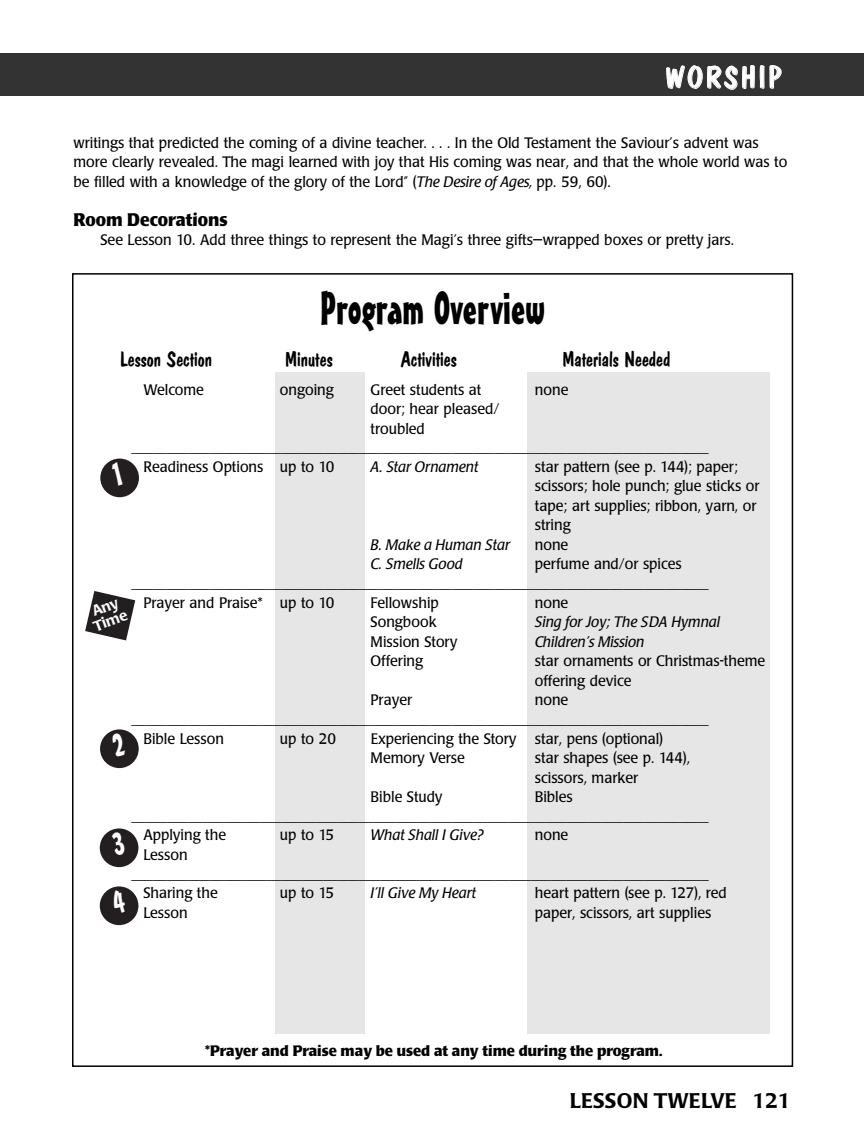
<style>
.page{position:relative;width:864px;height:1148px;background:#fff}
.page>*{position:absolute;margin:0;border:0;box-sizing:border-box;transform-origin:0 0}
.t1{font:45px "Mister Earl BT";color:#000}
.t2{font:30px "Dom Casual D";letter-spacing:.095em;color:#fff}
.t3{font:21px "Dom Casual D";color:#000}
.t4{font:500 21px "Poppl Laudatio";color:#000}
.t5{font:700 18px "Poppl Laudatio";color:#000;scale:.95 1}
.t6{font:15px/19.5px "Poppl Laudatio";color:#000;scale:.95 1}
.t7{font:italic 15px "Poppl Laudatio";color:#000}
.t8{font:700 15px "Poppl Laudatio";color:#000}
.t9{font:500 14.7px/14.5px "Poppl Laudatio";color:#fff}
.s1{font-style:italic}
</style>
<div class="page">
<div style="left:275px;top:372px;width:90px;height:661px;background:#e6e6e6"></div>
<div style="left:527px;top:372px;width:243px;height:661px;background:#e6e6e6"></div>
<div style="left:100px;top:458px;width:39px;height:39px;background:#231f20;border-radius:50%"></div>
<svg style="left:85px;top:591px;width:50px;height:49px"></svg>
<div style="left:100px;top:729px;width:39px;height:39px;background:#231f20;border-radius:50%"></div>
<div style="left:100px;top:828px;width:38px;height:39px;background:#231f20;border-radius:50%"></div>
<div style="left:100px;top:886px;width:38px;height:39px;background:#231f20;border-radius:50%"></div>
<div style="left:0;top:53px;width:864px;height:43px;background:#333"></div>
<svg style="left:666px;top:65px;width:116px;height:25px"></svg>
<h2 class="t2" style="left:665px;top:60px;width:118px">WORSHIP</h2>
<p class="t6" style="left:73px;top:134px;width:753px">writings that predicted the coming of a divine teacher. . . . In the Old Testament the Saviour’s advent was more clearly revealed. The magi learned with joy that His coming was near, and that the whole world was to be filled with a knowledge of the glory of the Lord” (<span class="s1">The Desire of Ages,</span> pp. 59, 60).</p>
<p class="t5" style="left:74px;top:213px;width:164px">Room Decorations</p>
<p class="t6" style="left:100px;top:232px;width:668px">See Lesson 10. Add three things to represent the Magi’s three gifts—wrapped boxes or pretty jars.</p>
<h1 class="t1" style="left:320px;top:292px;width:226px">Program Overview</h1>
<h3 class="t3" style="left:120px;top:347px;width:94px">Lesson Section</h3>
<h3 class="t3" style="left:285px;top:347px;width:49px">Minutes</h3>
<h3 class="t3" style="left:401px;top:347px;width:58px">Activities</h3>
<h3 class="t3" style="left:562px;top:347px;width:110px">Materials Needed</h3>
<p class="t6" style="left:143px;top:381px;width:65px">Welcome</p>
<p class="t6" style="left:280px;top:381px;width:58px">ongoing</p>
<p class="t6" style="left:371px;top:381px;width:118px">Greet students at</p>
<p class="t6" style="left:535px;top:381px;width:37px">none</p>
<p class="t6" style="left:371px;top:400px;width:137px">door; hear pleased/</p>
<p class="t6" style="left:371px;top:420px;width:59px">troubled</p>
<p class="t6" style="left:131px;top:439px;width:609px">_________________________________________________________________________________</p>
<p class="t6" style="left:143px;top:458px;width:203px">Readiness Options up to 10</p>
<p class="t7" style="left:371px;top:461px;width:109px">A. Star Ornament</p>
<p class="t6" style="left:535px;top:458px;width:238px">star pattern (see p. 144); paper; scissors; hole punch; glue sticks or tape; art supplies; ribbon, yarn, or string</p>
<p class="t7" style="left:371px;top:539px;width:141px">B. Make a Human Star</p>
<p class="t6" style="left:535px;top:536px;width:37px">none</p>
<p class="t7" style="left:371px;top:558px;width:94px">C. Smells Good</p>
<p class="t6" style="left:535px;top:556px;width:156px">perfume and/or spices</p>
<p class="t6" style="left:131px;top:574px;width:609px">_________________________________________________________________________________</p>
<p class="t6" style="left:143px;top:594px;width:203px">Prayer and Praise* up to 10</p>
<p class="t6" style="left:371px;top:594px;width:73px">Fellowship</p>
<p class="t6" style="left:535px;top:594px;width:37px">none</p>
<p class="t6" style="left:371px;top:613px;width:71px">Songbook</p>
<p class="t7" style="left:535px;top:616px;width:187px">Sing for Joy; The SDA Hymnal</p>
<p class="t6" style="left:371px;top:633px;width:93px">Mission Story</p>
<p class="t7" style="left:535px;top:636px;width:111px">Children’s Mission</p>
<p class="t6" style="left:371px;top:652px;width:57px">Offering</p>
<p class="t6" style="left:535px;top:652px;width:244px">star ornaments or Christmas-theme offering device</p>
<p class="t6" style="left:371px;top:691px;width:45px">Prayer</p>
<p class="t6" style="left:535px;top:691px;width:37px">none</p>
<p class="t6" style="left:131px;top:710px;width:609px">_________________________________________________________________________________</p>
<p class="t6" style="left:143px;top:730px;width:86px">Bible Lesson</p>
<p class="t6" style="left:280px;top:730px;width:60px">up to 20</p>
<p class="t6" style="left:371px;top:730px;width:309px">Experiencing the Story star, pens (optional)<br>Memory Verse</p>
<p class="t9" style="left:87px;top:607px;width:37px;rotate:-21deg">Any<br>Time</p>
<p class="t6" style="left:535px;top:749px;width:165px">star shapes (see p. 144), scissors, marker</p>
<p class="t6" style="left:371px;top:788px;width:77px">Bible Study</p>
<p class="t6" style="left:535px;top:788px;width:41px">Bibles</p>
<p class="t6" style="left:131px;top:807px;width:609px">_________________________________________________________________________________</p>
<p class="t6" style="left:143px;top:826px;width:89px">Applying the</p>
<p class="t6" style="left:280px;top:826px;width:59px">up to 15</p>
<p class="t7" style="left:371px;top:829px;width:114px">What Shall I Give?</p>
<p class="t6" style="left:535px;top:826px;width:37px">none</p>
<p class="t6" style="left:143px;top:846px;width:48px">Lesson</p>
<p class="t6" style="left:131px;top:865px;width:609px">_________________________________________________________________________________</p>
<p class="t6" style="left:143px;top:884px;width:80px">Sharing the</p>
<p class="t6" style="left:280px;top:884px;width:59px">up to 15</p>
<p class="t7" style="left:371px;top:887px;width:107px">I’ll Give My Heart</p>
<p class="t6" style="left:535px;top:884px;width:204px">heart pattern (see p. 127), red</p>
<p class="t6" style="left:143px;top:904px;width:48px">Lesson</p>
<p class="t6" style="left:535px;top:904px;width:187px">paper, scissors, art supplies</p>
<p class="t8" style="left:205px;top:1044px;width:459px">*Prayer and Praise may be used at any time during the program.</p>
<h3 class="t4" style="left:570px;top:1092px;width:222px">LESSON TWELVE 121</h3>
</div>
